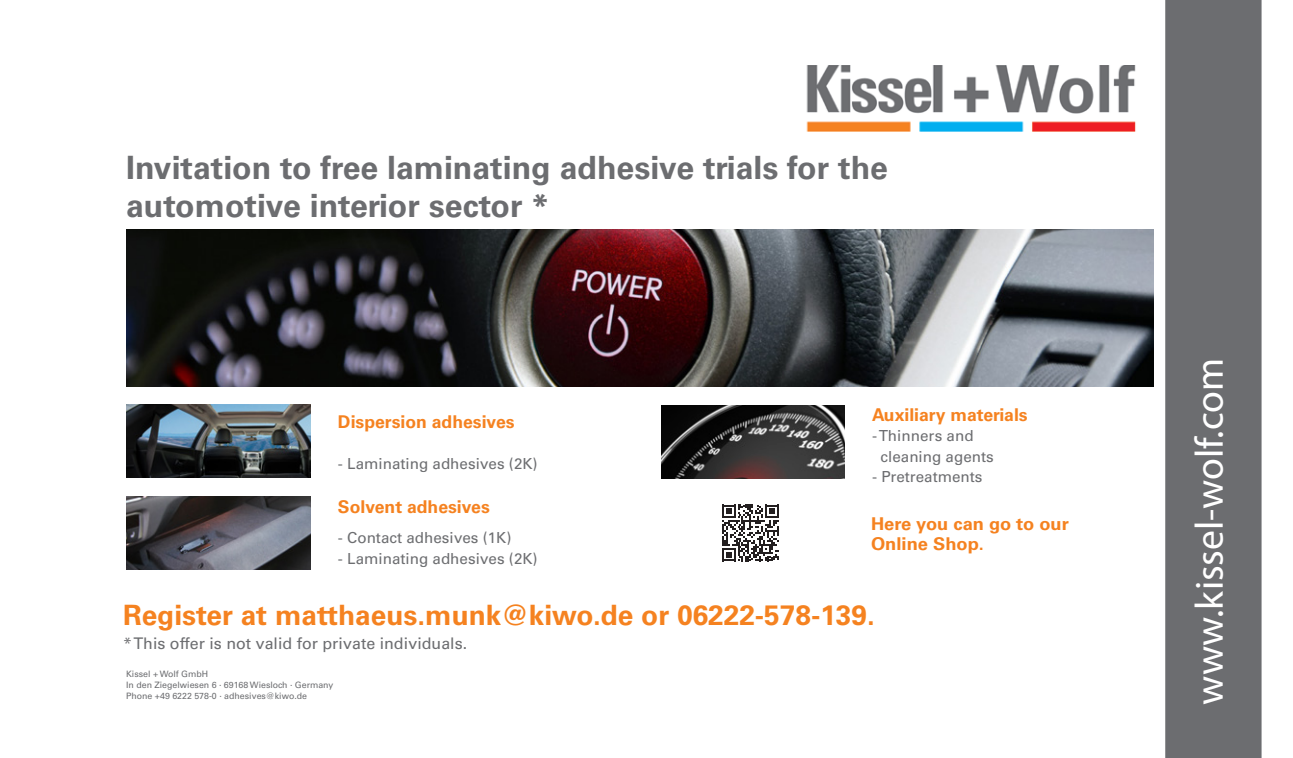
<style>
.page{position:relative;width:1293px;height:758px;background:#fff}
.page>*{position:absolute;margin:0;border:0;box-sizing:border-box;transform-origin:0 0}
.t1{font:39.6px "Myriad Pro";color:#fff}
.t2{font:700 32px/38.4px "Univers LT Std";color:#6c6d70}
.t3{font:700 28px "Univers LT Std";color:#f58220}
.t4{font:700 17.6px "Univers LT Std";color:#f58220}
.t5{font:700 17.6px/20.4px "Univers LT Std";color:#f58220;scale:1.04 1}
.t6{font:16px "Univers LT Std";color:#6c6d70}
.t7{font:15.2px/20.4px "Univers LT Std";color:#6c6d70}
.t8{font:8.8px/11.2px "Univers LT Std";color:#6c6d70}
</style>
<div class="page">
<img style="left:126px;top:229px;width:1028px;height:157px">
<div style="left:1165px;top:0;width:96px;height:757px;background:#6c6d70"></div>
<img style="left:806px;top:65px;width:330px;height:66px">
<img style="left:127px;top:405px;width:183px;height:72px">
<img style="left:126px;top:496px;width:184px;height:73px">
<img style="left:661px;top:405px;width:183px;height:73px">
<svg style="left:722px;top:504px;width:56px;height:57px"></svg>
<h2 class="t2" style="left:126px;top:148px;width:763px">Invitation to free laminating adhesive trials for the automotive interior sector *</h2>
<p class="t4" style="left:338px;top:411px;width:178px">Dispersion adhesives</p>
<p class="t7" style="left:338px;top:453px;width:201px">- Laminating adhesives (2K)</p>
<p class="t4" style="left:338px;top:497px;width:153px">Solvent adhesives</p>
<p class="t7" style="left:338px;top:528px;width:175px">- Contact adhesives (1K)</p>
<p class="t7" style="left:338px;top:548px;width:201px">- Laminating adhesives (2K)</p>
<p class="t4" style="left:872px;top:404px;width:157px">Auxiliary materials</p>
<p class="t7" style="left:880px;top:425px;width:115px;text-indent:-8px">- Thinners and cleaning agents</p>
<p class="t7" style="left:872px;top:466px;width:112px">- Pretreatments</p>
<p class="t5" style="left:871px;top:513px;width:192px">Here you can go to our<br>Online Shop.</p>
<h3 class="t3" style="left:123px;top:598px;width:753px">Register at matthaeus.munk@kiwo.de or 06222-578-139.</h3>
<p class="t6" style="left:123px;top:633px;width:346px">* This offer is not valid for private individuals.</p>
<p class="t8" style="left:126px;top:668px;width:209px">Kissel + Wolf GmbH<br>In den Ziegelwiesen 6 ∙ 69168 Wiesloch ∙ Germany<br>Phone +49 6222 578-0 ∙ adhesives@kiwo.de</p>
<h1 class="t1" style="left:1185px;top:704px;width:348px;rotate:-90deg">www.kissel-wolf.com</h1>
</div>
